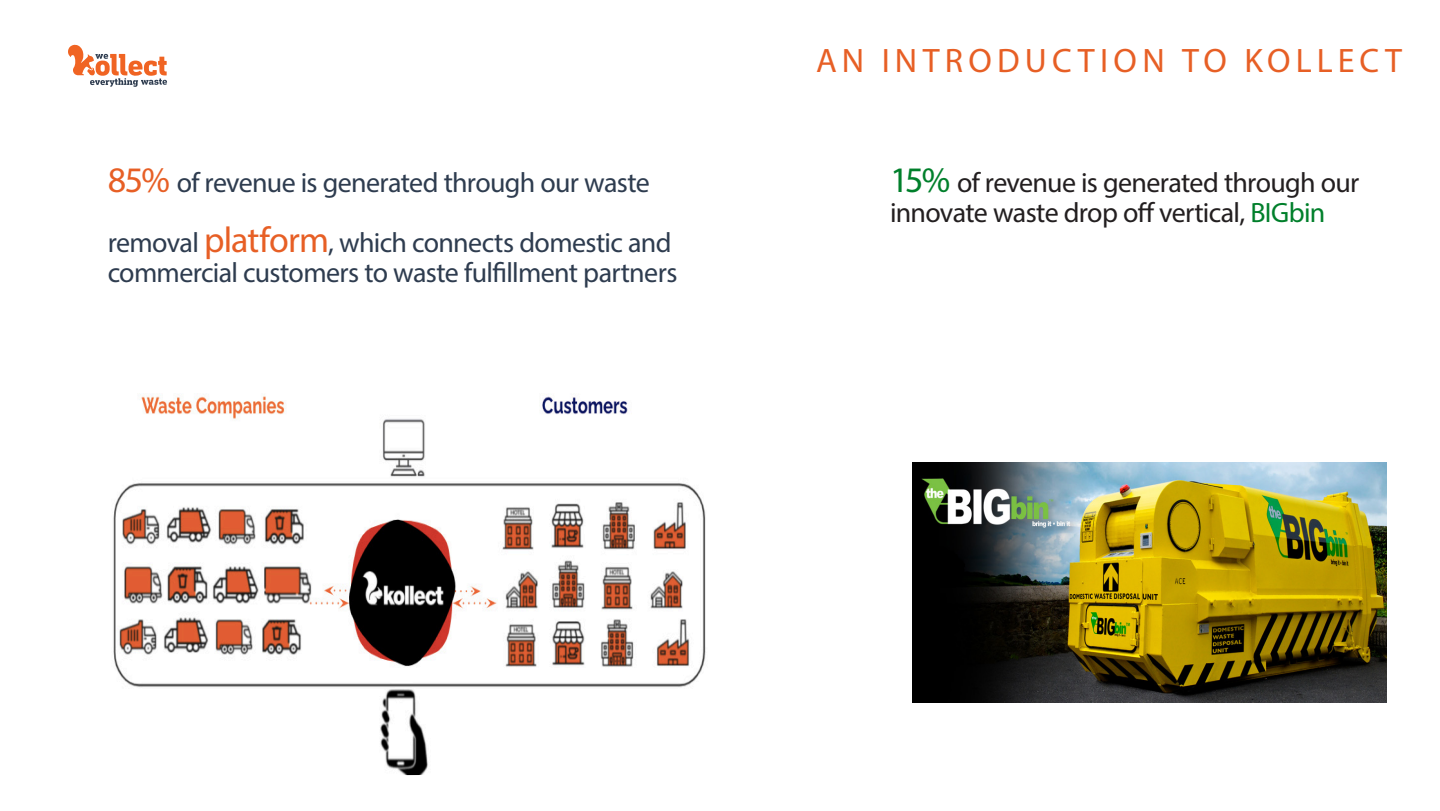
<style>
.page{position:relative;width:1440px;height:811px;background:#fff}
.page>*{position:absolute;margin:0;border:0;box-sizing:border-box;transform-origin:0 0}
._05_-_Mouse___Meta_T{font:34px "Myriad Pro";letter-spacing:.155em;color:#e75f25}
.Paragraph_Style_2{font:28px/60px "Myriad Pro";letter-spacing:-.02em;color:#2e3c4f}
.Paragraph_Style_2-2{font:28px/30px "Myriad Pro";letter-spacing:-.025em;color:#231f20}
.s1{font-size:36px;color:#e75f25}
.s2{font-size:36px;color:#007f2b}
.s3{color:#007f2b}
</style>
<div class="page">
<svg style="left:68px;top:45px;width:99px;height:42px"></svg>
<img style="left:113px;top:394px;width:593px;height:382px">
<img style="left:913px;top:462px;width:473px;height:240px">
<p class="Paragraph_Style_2" style="left:108px;top:152px;width:565px"><span class="s1">85%</span> of revenue is generated through our waste removal <span class="s1">platform</span>, which connects domestic and</p>
<p class="Paragraph_Style_2" style="left:108px;top:242px;width:571px">commercial customers to waste fulfillment partners</p>
<p class="_05_-_Mouse___Meta_T" style="left:816px;top:40px;width:587px">AN INTRODUCTION TO KOLLECT</p>
<p class="Paragraph_Style_2-2" style="left:890px;top:167px;width:471px"><span class="s2">15%</span> of revenue is generated through our innovate waste drop off vertical, <span class="s3">BIGbin</span></p>
</div>
